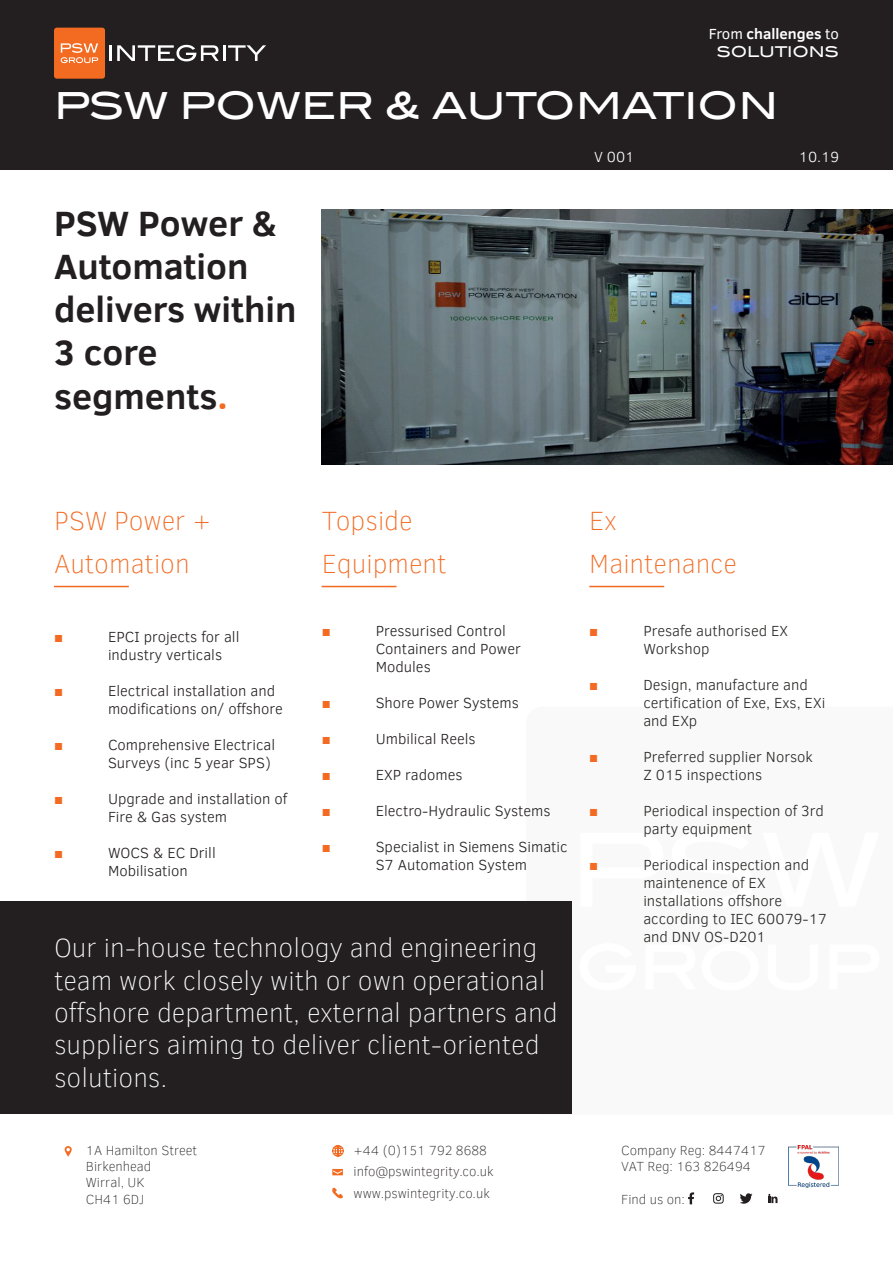
<style>
.page{position:relative;width:893px;height:1263px;background:#fff}
.page>*{position:absolute;margin:0;border:0;box-sizing:border-box;transform-origin:0 0}
.Callout_Numbers{font:500 37.5px "Blair ITC";letter-spacing:-.015em;color:#fff}
.t1{font:700 36px "Clear Sans";color:#231f20}
.t2{font:100 27px/32.4px "Clear Sans";color:#fff}
.t3{font:100 27px/43.2px "Clear Sans";color:#f36a21}
.t4{font:300 15px/18px "Clear Sans";color:#231f20}
.t5{font:300 15px/18px "Clear Sans";color:#262825}
.t6{font:700 15px "Clear Sans";color:#fff}
.t7{font:300 15px "Clear Sans";color:#f36a21}
.Callout_Numbers-2{font:300 15px "Clear Sans";color:#fff}
.t8{font:500 15px "Blair ITC";letter-spacing:-.015em;color:#fff}
.t9{font:100 13.5px/16.2px "Clear Sans";color:#231f20}
.s1{font-weight:400}
.s2{color:#f36a21}
</style>
<div class="page">
<div style="left:0;top:0;width:893px;height:169px;background:#231f20"></div>
<div style="left:54px;top:28px;width:51px;height:51px;background:#f36a21;border-radius:3px"></div>
<svg style="left:110px;top:45px;width:156px;height:16px"></svg>
<svg style="left:61px;top:43px;width:37px;height:20px"></svg>
<hr style="left:54px;top:586px;width:75px;height:1px;background:#f36a21">
<svg style="left:65px;top:1146px;width:7px;height:11px"></svg>
<svg style="left:332px;top:1145px;width:12px;height:12px"></svg>
<svg style="left:332px;top:1187px;width:11px;height:12px"></svg>
<svg style="left:332px;top:1169px;width:11px;height:6px"></svg>
<img style="left:789px;top:1145px;width:50px;height:43px">
<svg style="left:688px;top:1192px;width:6px;height:12px"></svg>
<svg style="left:713px;top:1193px;width:11px;height:11px"></svg>
<svg style="left:740px;top:1193px;width:12px;height:11px"></svg>
<svg style="left:768px;top:1194px;width:9px;height:9px"></svg>
<img style="left:322px;top:210px;width:571px;height:255px">
<div style="left:0;top:901px;width:571px;height:213px;background:#231f20"></div>
<hr style="left:322px;top:586px;width:74px;height:1px;background:#f36a21">
<hr style="left:589px;top:586px;width:75px;height:1px;background:#f36a21">
<p class="t6" style="left:709px;top:22px;width:132px"><span class="s1">From</span> challenges <span class="s1">to</span></p>
<p class="t8" style="left:717px;top:42px;width:124px">SOLUTIONS</p>
<p class="Callout_Numbers" style="left:54px;top:83px;width:726px">PSW POWER &amp; AUTOMATION</p>
<p class="Callout_Numbers-2" style="left:594px;top:147px;width:42px">V 001</p>
<p class="Callout_Numbers-2" style="left:799px;top:147px;width:42px">10.19</p>
<p class="t1" style="left:54px;top:197px;width:224px">PSW Power &amp;</p>
<p class="t1" style="left:54px;top:240px;width:196px">Automation</p>
<p class="t1" style="left:54px;top:283px;width:244px">delivers within</p>
<p class="t1" style="left:54px;top:327px;width:105px">3 core</p>
<p class="t1" style="left:54px;top:370px;width:175px">segments<span class="s2">.</span></p>
<h3 class="t3" style="left:54px;top:499px;width:159px">PSW Power +<br>Automation</h3>
<p class="t7" style="left:54px;top:627px;width:11px">■</p>
<p class="t4" style="left:108px;top:628px;width:133px">EPCI projects for all industry verticals</p>
<p class="t7" style="left:54px;top:681px;width:11px">■</p>
<p class="t4" style="left:108px;top:682px;width:176px">Electrical installation and modifications on/ offshore</p>
<p class="t7" style="left:54px;top:735px;width:11px">■</p>
<p class="t4" style="left:108px;top:736px;width:169px">Comprehensive Electrical<br>Surveys (inc 5 year SPS)</p>
<p class="t7" style="left:54px;top:789px;width:11px">■</p>
<p class="t4" style="left:108px;top:790px;width:181px">Upgrade and installation of<br>Fire &amp; Gas system</p>
<p class="t7" style="left:54px;top:843px;width:11px">■</p>
<p class="t4" style="left:108px;top:844px;width:109px">WOCS &amp; EC Drill<br>Mobilisation</p>
<h3 class="t3" style="left:322px;top:499px;width:127px">Topside<br>Equipment</h3>
<p class="t7" style="left:322px;top:621px;width:11px">■</p>
<p class="t4" style="left:376px;top:622px;width:147px">Pressurised Control<br>Containers and Power<br>Modules</p>
<p class="t7" style="left:322px;top:693px;width:11px">■</p>
<p class="t4" style="left:376px;top:694px;width:145px">Shore Power Systems</p>
<p class="t7" style="left:322px;top:729px;width:11px">■</p>
<p class="t4" style="left:376px;top:730px;width:102px">Umbilical Reels</p>
<p class="t7" style="left:322px;top:765px;width:11px">■</p>
<p class="t4" style="left:376px;top:766px;width:88px">EXP radomes</p>
<p class="t7" style="left:322px;top:801px;width:11px">■</p>
<p class="t4" style="left:376px;top:802px;width:176px">Electro-Hydraulic Systems</p>
<p class="t7" style="left:322px;top:837px;width:11px">■</p>
<p class="t4" style="left:376px;top:838px;width:193px">Specialist in Siemens Simatic<br>S7 Automation System</p>
<h3 class="t2" style="left:54px;top:932px;width:505px">Our in-house technology and engineering team work closely with or own operational offshore department, external partners and suppliers aiming to deliver client-oriented solutions.</h3>
<p class="t9" style="left:86px;top:1142px;width:113px">1A Hamilton Street<br>Birkenhead</p>
<p class="t9" style="left:86px;top:1174px;width:60px">Wirral, UK</p>
<p class="t9" style="left:86px;top:1191px;width:60px">CH41 6DJ</p>
<p class="t9" style="left:354px;top:1142px;width:135px">+44 (0)151 792 8688</p>
<p class="t9" style="left:354px;top:1163px;width:142px">info@pswintegrity.co.uk</p>
<p class="t9" style="left:354px;top:1185px;width:138px">www.pswintegrity.co.uk</p>
<h3 class="t3" style="left:589px;top:499px;width:149px">Ex<br>Maintenance</h3>
<p class="t7" style="left:589px;top:621px;width:11px">■</p>
<p class="t5" style="left:643px;top:622px;width:146px">Presafe authorised EX<br>Workshop</p>
<p class="t7" style="left:589px;top:675px;width:11px">■</p>
<p class="t5" style="left:643px;top:676px;width:183px">Design, manufacture and certification of Exe, Exs, EXi and EXp</p>
<p class="t7" style="left:589px;top:747px;width:11px">■</p>
<p class="t5" style="left:643px;top:748px;width:171px">Preferred supplier Norsok<br>Z 015 inspections</p>
<p class="t7" style="left:589px;top:801px;width:11px">■</p>
<p class="t5" style="left:643px;top:802px;width:182px">Periodical inspection of 3rd party equipment</p>
<p class="t7" style="left:589px;top:855px;width:11px">■</p>
<p class="t5" style="left:643px;top:856px;width:185px">Periodical inspection and maintenence of EX installations offshore according to IEC 60079-17 and DNV OS-D201</p>
<p class="t9" style="left:621px;top:1142px;width:146px">Company Reg: 8447417</p>
<p class="t9" style="left:621px;top:1158px;width:131px">VAT Reg: 163 826494</p>
<p class="t9" style="left:621px;top:1191px;width:65px">Find us on:</p>
</div>
